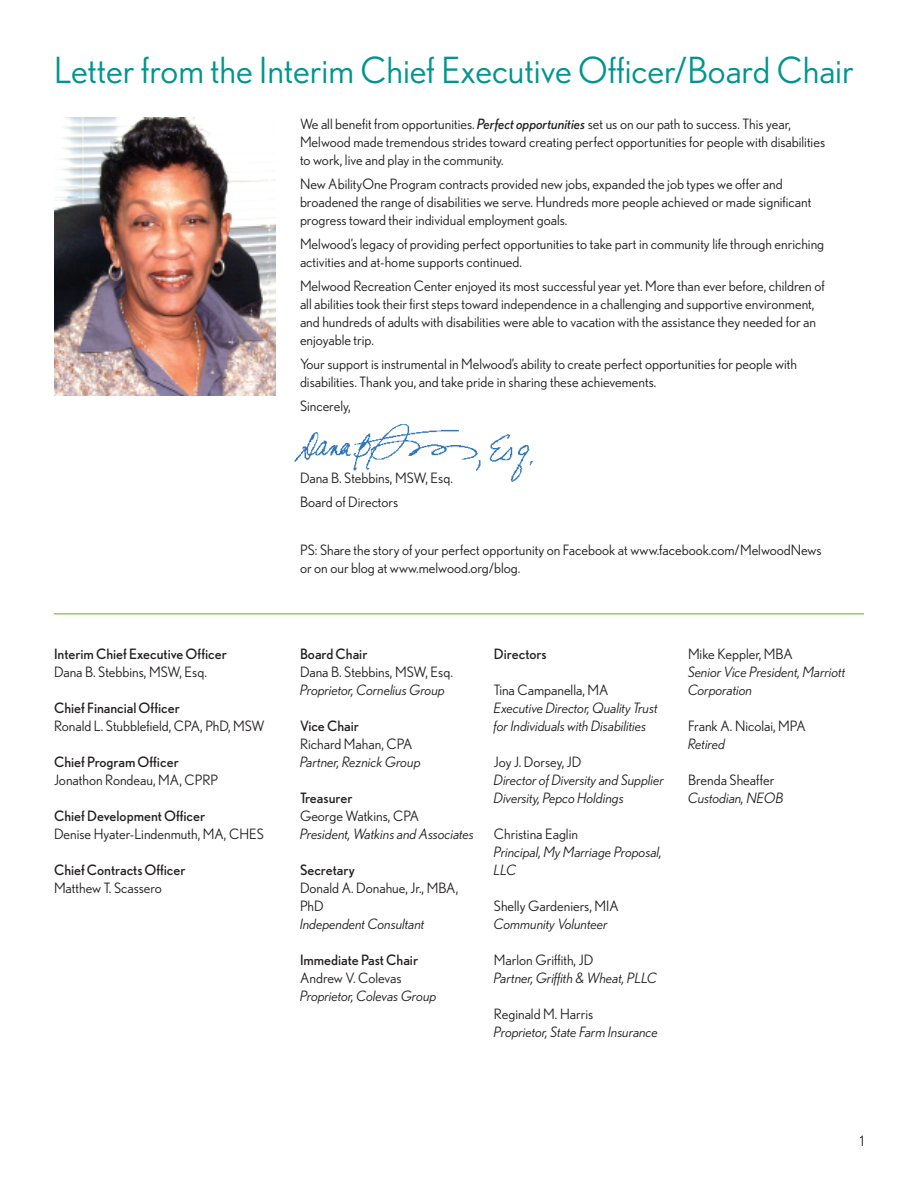
<style>
.page{position:relative;width:918px;height:1188px;background:#fff}
.page>*{position:absolute;margin:0;border:0;box-sizing:border-box;transform-origin:0 0}
.t1{font:36px "Nobel";color:#00958e}
.P1{font:14.25px/18px "Nobel";color:#231f20}
.P1-2{font:italic 14.25px/18px "Nobel";color:#231f20}
.P1-3{font:14.25px "Nobel";color:#231f20}
.s1{font-style:italic}
</style>
<div class="page">
<img style="left:54px;top:117px;width:221px;height:279px">
<img style="left:294px;top:424px;width:240px;height:58px">
<hr style="left:54px;top:613px;width:810px;height:2px;background:#9ccc4d">
<h1 class="t1" style="left:54px;top:50px;width:801px">Letter from the Interim Chief Executive Officer/Board Chair</h1>
<p class="P1" style="left:300px;top:114px;width:527px">We all benefit from opportunities. <span class="s1">Perfect opportunities</span> set us on our path to success. This year,<br>Melwood made tremendous strides toward creating perfect opportunities for people with disabilities to work, live and play in the community.</p>
<p class="P1" style="left:300px;top:174px;width:513px">New AbilityOne Program contracts provided new jobs, expanded the job types we offer and broadened the range of disabilities we serve. Hundreds more people achieved or made significant progress toward their individual employment goals.</p>
<p class="P1" style="left:300px;top:234px;width:526px">Melwood’s legacy of providing perfect opportunities to take part in community life through enriching activities and at-home supports continued.</p>
<p class="P1" style="left:300px;top:276px;width:526px">Melwood Recreation Center enjoyed its most successful year yet. More than ever before, children of all abilities took their first steps toward independence in a challenging and supportive environment, and hundreds of adults with disabilities were able to vacation with the assistance they needed for an enjoyable trip.</p>
<p class="P1" style="left:300px;top:354px;width:498px">Your support is instrumental in Melwood’s ability to create perfect opportunities for people with disabilities. Thank you, and take pride in sharing these achievements.</p>
<p class="P1" style="left:300px;top:396px;width:52px">Sincerely,</p>
<p class="P1-3" style="left:54px;top:645px;width:174px">Interim Chief Executive Officer</p>
<p class="P1" style="left:54px;top:662px;width:154px">Dana B. Stebbins, MSW, Esq.</p>
<p class="P1-3" style="left:54px;top:699px;width:127px">Chief Financial Officer</p>
<p class="P1" style="left:54px;top:716px;width:212px">Ronald L. Stubblefield, CPA, PhD, MSW</p>
<p class="P1-3" style="left:54px;top:753px;width:126px">Chief Program Officer</p>
<p class="P1" style="left:54px;top:770px;width:166px">Jonathon Rondeau, MA, CPRP</p>
<p class="P1-3" style="left:54px;top:807px;width:153px">Chief Development Officer</p>
<p class="P1" style="left:54px;top:824px;width:211px">Denise Hyater-Lindenmuth, MA, CHES</p>
<p class="P1-3" style="left:54px;top:861px;width:133px">Chief Contracts Officer</p>
<p class="P1" style="left:54px;top:878px;width:109px">Matthew T. Scassero</p>
<p class="P1" style="left:300px;top:468px;width:154px">Dana B. Stebbins, MSW, Esq.</p>
<p class="P1" style="left:300px;top:492px;width:100px">Board of Directors</p>
<p class="P1" style="left:300px;top:540px;width:523px">PS: Share the story of your perfect opportunity on Facebook at www.facebook.com/MelwoodNews or on our blog at www.melwood.org/blog.</p>
<p class="P1-3" style="left:300px;top:645px;width:69px">Board Chair</p>
<p class="P1" style="left:300px;top:662px;width:154px">Dana B. Stebbins, MSW, Esq.</p>
<p class="P1-2" style="left:300px;top:680px;width:147px">Proprietor, Cornelius Group</p>
<p class="P1-3" style="left:300px;top:717px;width:60px">Vice Chair</p>
<p class="P1" style="left:300px;top:734px;width:114px">Richard Mahan, CPA</p>
<p class="P1-2" style="left:300px;top:752px;width:122px">Partner, Reznick Group</p>
<p class="P1-3" style="left:300px;top:789px;width:54px">Treasurer</p>
<p class="P1" style="left:300px;top:806px;width:121px">George Watkins, CPA</p>
<p class="P1-2" style="left:300px;top:824px;width:176px">President, Watkins and Associates</p>
<p class="P1-3" style="left:300px;top:861px;width:56px">Secretary</p>
<p class="P1" style="left:300px;top:878px;width:160px">Donald A. Donahue, Jr., MBA,<br>PhD</p>
<p class="P1-2" style="left:300px;top:914px;width:126px">Independent Consultant</p>
<p class="P1-3" style="left:300px;top:951px;width:120px">Immediate Past Chair</p>
<p class="P1" style="left:300px;top:968px;width:103px">Andrew V. Colevas</p>
<p class="P1-2" style="left:300px;top:986px;width:138px">Proprietor, Colevas Group</p>
<p class="P1-3" style="left:494px;top:645px;width:54px">Directors</p>
<p class="P1" style="left:494px;top:680px;width:116px">Tina Campanella, MA</p>
<p class="P1-2" style="left:494px;top:698px;width:165px">Executive Director, Quality Trust for Individuals with Disabilities</p>
<p class="P1" style="left:494px;top:752px;width:89px">Joy J. Dorsey, JD</p>
<p class="P1-2" style="left:494px;top:770px;width:172px">Director of Diversity and Supplier<br>Diversity, Pepco Holdings</p>
<p class="P1" style="left:494px;top:824px;width:85px">Christina Eaglin</p>
<p class="P1-2" style="left:494px;top:842px;width:169px">Principal, My Marriage Proposal,<br>LLC</p>
<p class="P1" style="left:494px;top:896px;width:126px">Shelly Gardeniers, MIA</p>
<p class="P1-2" style="left:494px;top:914px;width:115px">Community Volunteer</p>
<p class="P1" style="left:494px;top:950px;width:101px">Marlon Griffith, JD</p>
<p class="P1-2" style="left:494px;top:968px;width:165px">Partner, Griffith &amp; Wheat, PLLC</p>
<p class="P1" style="left:494px;top:1004px;width:101px">Reginald M. Harris</p>
<p class="P1-2" style="left:494px;top:1022px;width:166px">Proprietor, State Farm Insurance</p>
<p class="P1" style="left:688px;top:644px;width:107px">Mike Keppler, MBA</p>
<p class="P1-2" style="left:688px;top:662px;width:159px">Senior Vice President, Marriott<br>Corporation</p>
<p class="P1" style="left:688px;top:716px;width:119px">Frank A. Nicolai, MPA</p>
<p class="P1-2" style="left:688px;top:734px;width:39px">Retired</p>
<p class="P1" style="left:688px;top:770px;width:88px">Brenda Sheaffer</p>
<p class="P1-2" style="left:688px;top:788px;width:97px">Custodian, NEOB</p>
<p class="P1" style="left:860px;top:1131px;width:6px">1</p>
</div>
